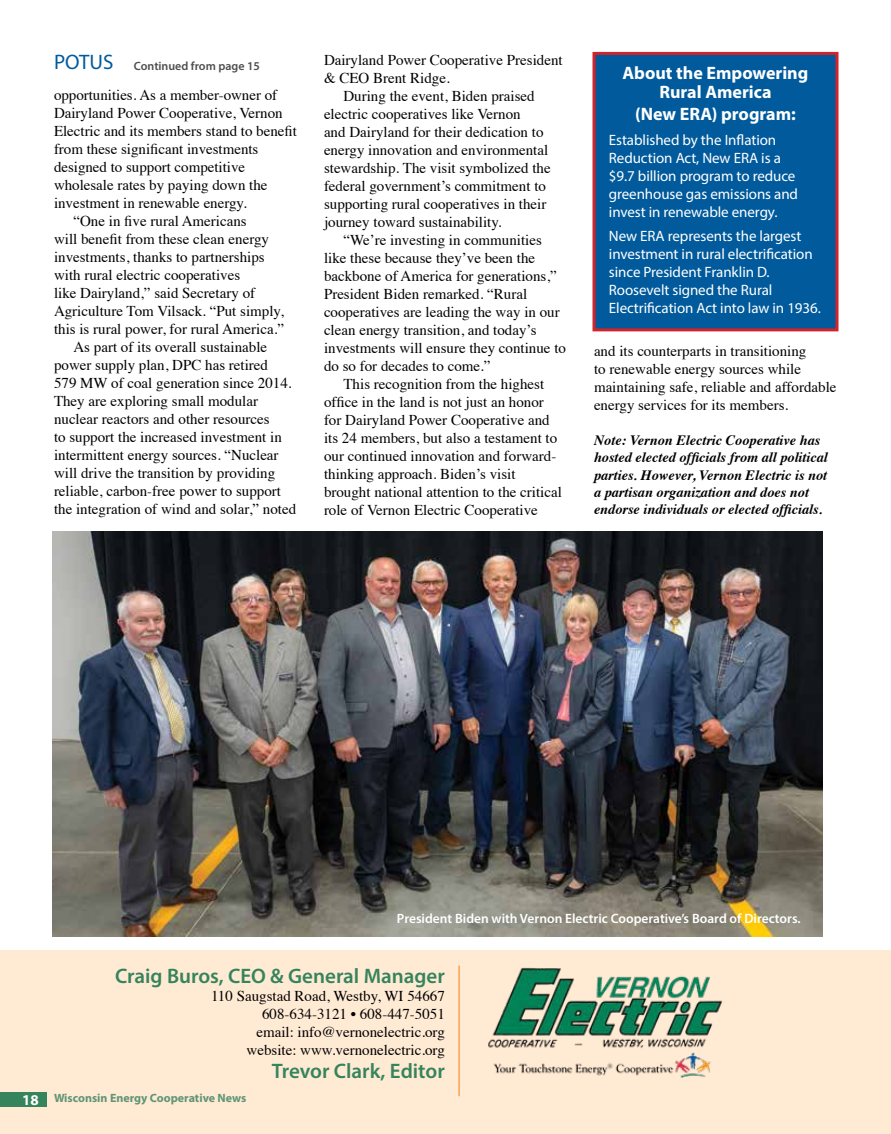
<style>
.page{position:relative;width:891px;height:1134px;background:#fff}
.page>*{position:absolute;margin:0;border:0;box-sizing:border-box;transform-origin:0 0}
.t1{font:600 21px "Myriad Pro";color:#35845c}
.t2{font:700 18px/19.5px "Myriad Pro";color:#fff;text-align:center}
.t3{font:15px/18px "Times";color:#000;text-align:right}
.t4{font:15px/18px "Myriad Pro";letter-spacing:-.005em;color:#fff}
.t5{font:italic 700 14.25px/17.2px "Times";color:#000}
.t6{font:600 13.5px "Myriad Pro";color:#fff}
.t7{font:700 12px "Myriad Pro";color:#609575}
.t8{font:600 12px "Myriad Pro";color:#4d4d4f}
.s1{font-weight:400;font-size:21px;color:#005a9c}
.s2{font-size:15px;color:#fff}
</style>
<div class="page">
<div style="left:592px;top:52px;width:246px;height:279px;background:#005a9c;border:3px solid #d2232a"></div>
<div style="left:0;top:950px;width:891px;height:184px;background:#ffead4"></div>
<div style="left:0;top:1093px;width:46px;height:14px;background:#35845c"></div>
<hr style="left:458px;top:966px;width:2px;height:130px;background:#f9a350">
<img style="left:488px;top:967px;width:234px;height:111px">
<img style="left:53px;top:532px;width:769px;height:405px">
<p class="t8" style="left:54px;top:58px;width:207px"><span class="s1">POTUS</span> Continued from page 15</p>
<p class="t3" style="left:54px;top:85px;width:225px">opportunities. As a member-owner of</p>
<p class="t3" style="left:54px;top:103px;width:230px">Dairyland Power Cooperative, Vernon</p>
<p class="t3" style="left:54px;top:121px;width:244px">Electric and its members stand to benefit</p>
<p class="t3" style="left:54px;top:139px;width:206px">from these significant investments</p>
<p class="t3" style="left:54px;top:157px;width:193px">designed to support competitive</p>
<p class="t3" style="left:54px;top:175px;width:215px">wholesale rates by paying down the</p>
<p class="t3" style="left:54px;top:193px;width:194px">investment in renewable energy.</p>
<p class="t3" style="left:74px;top:211px;width:175px">“One in five rural Americans</p>
<p class="t3" style="left:54px;top:229px;width:217px">will benefit from these clean energy</p>
<p class="t3" style="left:54px;top:247px;width:212px">investments, thanks to partnerships</p>
<p class="t3" style="left:54px;top:265px;width:188px">with rural electric cooperatives</p>
<p class="t3" style="left:54px;top:283px;width:203px">like Dairyland,” said Secretary of</p>
<p class="t3" style="left:54px;top:301px;width:231px">Agriculture Tom Vilsack. “Put simply,</p>
<p class="t3" style="left:54px;top:319px;width:232px">this is rural power, for rural America.”</p>
<p class="t3" style="left:74px;top:337px;width:195px">As part of its overall sustainable</p>
<p class="t3" style="left:54px;top:355px;width:216px">power supply plan, DPC has retired</p>
<p class="t3" style="left:54px;top:373px;width:239px">579 MW of coal generation since 2014.</p>
<p class="t3" style="left:54px;top:391px;width:206px">They are exploring small modular</p>
<p class="t3" style="left:54px;top:409px;width:217px">nuclear reactors and other resources</p>
<p class="t3" style="left:54px;top:427px;width:229px">to support the increased investment in</p>
<p class="t3" style="left:54px;top:445px;width:226px">intermittent energy sources. “Nuclear</p>
<p class="t3" style="left:54px;top:463px;width:223px">will drive the transition by providing</p>
<p class="t3" style="left:54px;top:481px;width:229px">reliable, carbon-free power to support</p>
<p class="t3" style="left:54px;top:499px;width:244px">the integration of wind and solar,” noted</p>
<p class="t3" style="left:324px;top:49px;width:240px">Dairyland Power Cooperative President</p>
<p class="t3" style="left:324px;top:67px;width:127px">&amp; CEO Brent Ridge.</p>
<p class="t3" style="left:344px;top:85px;width:193px">During the event, Biden praised</p>
<p class="t3" style="left:324px;top:103px;width:198px">electric cooperatives like Vernon</p>
<p class="t3" style="left:324px;top:121px;width:221px">and Dairyland for their dedication to</p>
<p class="t3" style="left:324px;top:139px;width:226px">energy innovation and environmental</p>
<p class="t3" style="left:324px;top:157px;width:228px">stewardship. The visit symbolized the</p>
<p class="t3" style="left:324px;top:175px;width:224px">federal government’s commitment to</p>
<p class="t3" style="left:324px;top:193px;width:224px">supporting rural cooperatives in their</p>
<p class="t3" style="left:324px;top:211px;width:179px">journey toward sustainability.</p>
<p class="t3" style="left:344px;top:229px;width:200px">“We’re investing in communities</p>
<p class="t3" style="left:324px;top:247px;width:213px">like these because they’ve been the</p>
<p class="t3" style="left:324px;top:265px;width:234px">backbone of America for generations,”</p>
<p class="t3" style="left:324px;top:283px;width:205px">President Biden remarked. “Rural</p>
<p class="t3" style="left:324px;top:301px;width:237px">cooperatives are leading the way in our</p>
<p class="t3" style="left:324px;top:319px;width:214px">clean energy transition, and today’s</p>
<p class="t3" style="left:324px;top:337px;width:244px">investments will ensure they continue to</p>
<p class="t3" style="left:324px;top:355px;width:168px">do so for decades to come.”</p>
<p class="t3" style="left:344px;top:373px;width:202px">This recognition from the highest</p>
<p class="t3" style="left:324px;top:391px;width:221px">office in the land is not just an honor</p>
<p class="t3" style="left:324px;top:409px;width:227px">for Dairyland Power Cooperative and</p>
<p class="t3" style="left:324px;top:427px;width:235px">its 24 members, but also a testament to</p>
<p class="t3" style="left:324px;top:445px;width:234px">our continued innovation and forward-</p>
<p class="t3" style="left:324px;top:463px;width:193px">thinking approach. Biden’s visit</p>
<p class="t3" style="left:324px;top:481px;width:239px">brought national attention to the critical</p>
<p class="t3" style="left:324px;top:499px;width:215px">role of Vernon Electric Cooperative</p>
<p class="t2" style="left:623px;top:62px;width:187px">About the Empowering<br>Rural America</p>
<p class="t2" style="left:635px;top:103px;width:162px">(New ERA) program:</p>
<p class="t4" style="left:609px;top:130px;width:191px">Established by the Inflation<br>Reduction Act, New ERA is a $9.7 billion program to reduce greenhouse gas emissions and invest in renewable energy.</p>
<p class="t4" style="left:609px;top:227px;width:214px">New ERA represents the largest investment in rural electrification since President Franklin D.<br>Roosevelt signed the Rural<br>Electrification Act into law in 1936.</p>
<p class="t3" style="left:594px;top:341px;width:244px;text-align:left">and its counterparts in transitioning<br>to renewable energy sources while maintaining safe, reliable and affordable energy services for its members.</p>
<p class="t5" style="left:594px;top:430px;width:235px">Note: Vernon Electric Cooperative has hosted elected officials from all political parties. However, Vernon Electric is not a partisan organization and does not endorse individuals or elected officials.</p>
<p class="t6" style="left:397px;top:910px;width:405px">President Biden with Vernon Electric Cooperative’s Board of Directors.</p>
<h1 class="t1" style="left:115px;top:963px;width:331px">Craig Buros, CEO &amp; General Manager</h1>
<p class="t3" style="left:211px;top:986px;width:235px">110 Saugstad Road, Westby, WI 54667<br>608-634-3121 • 608-447-5051<br>email: info@vernonelectric.org website: www.vernonelectric.org</p>
<p class="t7" style="left:22px;top:1091px;width:226px"><span class="s2">18</span> Wisconsin Energy Cooperative News</p>
<h1 class="t1" style="left:272px;top:1057px;width:174px">Trevor Clark, Editor</h1>
</div>
